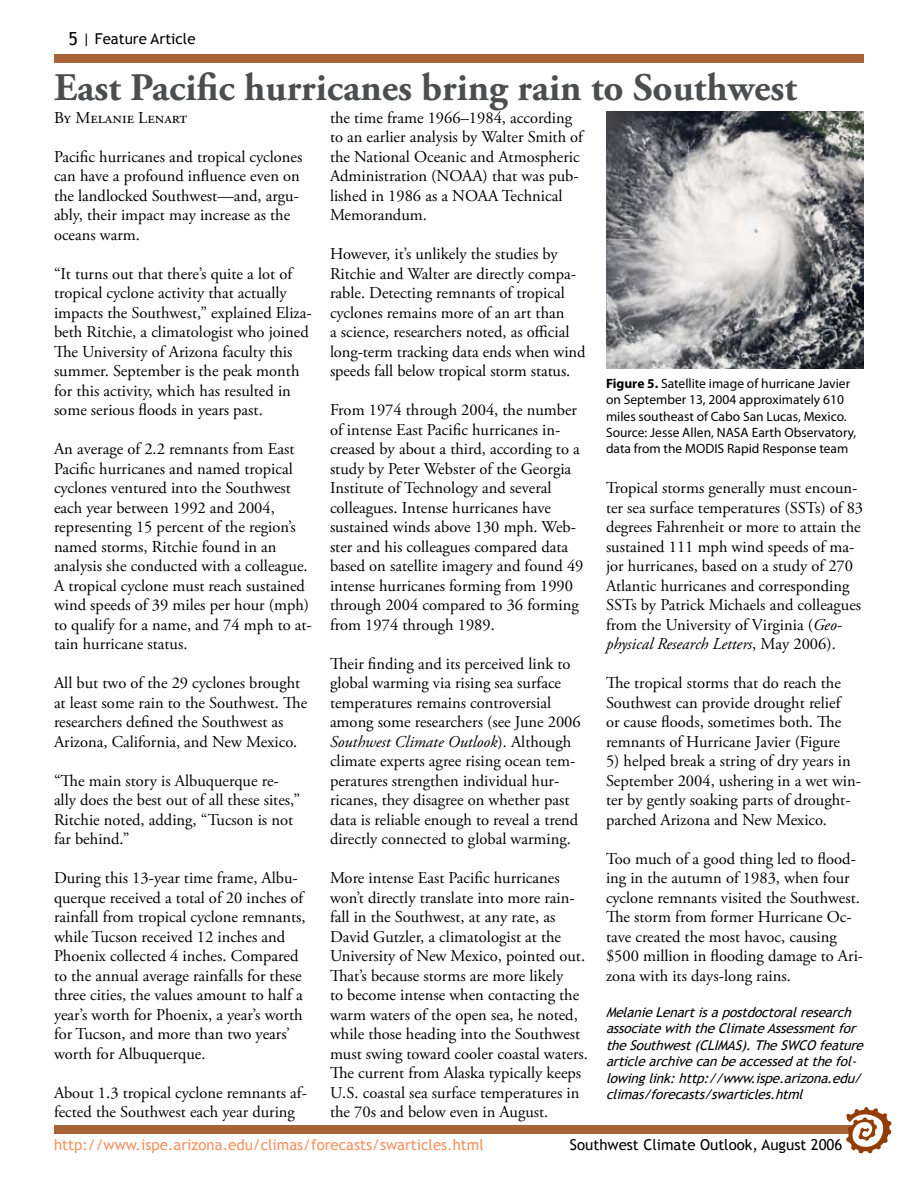
<style>
.page{position:relative;width:918px;height:1188px;background:#fff}
.page>*{position:absolute;margin:0;border:0;box-sizing:border-box;transform-origin:0 0}
.t1{font:700 39px "Adobe Garamond Pro";color:#4c4d4f}
.t2{font:16.5px/19.5px "Adobe Garamond Pro";color:#000}
.t3{font:15px "Trebuchet MS";color:#f6905d}
.t4{font:15px "Trebuchet MS";color:#000}
.t5{font:italic 13.5px/16.5px "Trebuchet MS";color:#000}
.t6{font:13.5px/16.2px "Myriad Pro";color:#000}
.s1{font-style:italic}
.s2{font-weight:700}
</style>
<div class="page">
<div style="left:55px;top:1126px;width:808px;height:7px;background:#a86338"></div>
<div style="left:54px;top:1125px;width:810px;height:9px;border:2px solid #a86338"></div>
<svg style="left:846px;top:1107px;width:46px;height:46px"></svg>
<div style="left:55px;top:55px;width:808px;height:7px;background:#a86338"></div>
<div style="left:54px;top:54px;width:810px;height:9px;border:2px solid #a86338"></div>
<img style="left:606px;top:111px;width:258px;height:258px">
<p class="t4" style="left:82px;top:30px;width:115px">| Feature Article</p>
<h1 class="t1" style="left:54px;top:65px;width:745px">East Pacific hurricanes bring rain to Southwest</h1>
<p class="t2" style="left:54px;top:109px;width:135px">By Melanie Lenart</p>
<p class="t2" style="left:54px;top:148px;width:250px">Pacific hurricanes and tropical cyclones can have a profound influence even on the landlocked Southwest—and, argu&shy;ably, their impact may increase as the oceans warm.</p>
<p class="t2" style="left:54px;top:265px;width:259px">“It turns out that there’s quite a lot of tropical cyclone activity that actually impacts the Southwest,” explained Eliza&shy;beth Ritchie, a climatologist who joined The University of Arizona faculty this summer. September is the peak month for this activity, which has resulted in some serious floods in years past.</p>
<p class="t2" style="left:54px;top:440px;width:259px">An average of 2.2 remnants from East Pacific hurricanes and named tropical cyclones ventured into the Southwest each year between 1992 and 2004, representing 15 percent of the region’s named storms, Ritchie found in an analysis she conducted with a colleague.<br>A tropical cyclone must reach sustained wind speeds of 39 miles per hour (mph) to qualify for a name, and 74 mph to at&shy;tain hurricane status.</p>
<p class="t2" style="left:54px;top:674px;width:255px">All but two of the 29 cyclones brought at least some rain to the Southwest. The researchers defined the Southwest as Arizona, California, and New Mexico.</p>
<p class="t2" style="left:54px;top:772px;width:248px">“The main story is Albuquerque re&shy;ally does the best out of all these sites,”<br>Ritchie noted, adding, “Tucson is not far behind.”</p>
<p class="t2" style="left:54px;top:869px;width:253px">During this 13-year time frame, Albu&shy;querque received a total of 20 inches of rainfall from tropical cyclone remnants, while Tucson received 12 inches and Phoenix collected 4 inches. Compared to the annual average rainfalls for these three cities, the values amount to half a year’s worth for Phoenix, a year’s worth for Tucson, and more than two years’ worth for Albuquerque.</p>
<p class="t2" style="left:54px;top:1084px;width:254px">About 1.3 tropical cyclone remnants af&shy;fected the Southwest each year during</p>
<p class="t2" style="left:330px;top:109px;width:256px">the time frame 1966–1984, according to an earlier analysis by Walter Smith of the National Oceanic and Atmospheric<br>Administration (NOAA) that was pub&shy;lished in 1986 as a NOAA Technical<br>Memorandum.</p>
<p class="t2" style="left:330px;top:245px;width:257px">However, it’s unlikely the studies by Ritchie and Walter are directly compa&shy;rable. Detecting remnants of tropical cyclones remains more of an art than<br>a science, researchers noted, as official long-term tracking data ends when wind speeds fall below tropical storm status.</p>
<p class="t2" style="left:330px;top:401px;width:255px">From 1974 through 2004, the number of intense East Pacific hurricanes in&shy;creased by about a third, according to a study by Peter Webster of the Georgia Institute of Technology and several colleagues. Intense hurricanes have sustained winds above 130 mph. Web&shy;ster and his colleagues compared data based on satellite imagery and found 49 intense hurricanes forming from 1990 through 2004 compared to 36 forming from 1974 through 1989.</p>
<p class="t2" style="left:330px;top:655px;width:252px">Their finding and its perceived link to global warming via rising sea surface temperatures remains controversial among some researchers (see June 2006<br><span class="s1">Southwest Climate Outlook</span>). Although climate experts agree rising ocean tem&shy;peratures strengthen individual hur&shy;ricanes, they disagree on whether past data is reliable enough to reveal a trend directly connected to global warming.</p>
<p class="t2" style="left:330px;top:869px;width:260px">More intense East Pacific hurricanes won’t directly translate into more rain&shy;fall in the Southwest, at any rate, as David Gutzler, a climatologist at the University of New Mexico, pointed out.<br>That’s because storms are more likely<br>to become intense when contacting the warm waters of the open sea, he noted, while those heading into the Southwest must swing toward cooler coastal waters.<br>The current from Alaska typically keeps U.S. coastal sea surface temperatures in the 70s and below even in August.</p>
<p class="t6" style="left:606px;top:375px;width:252px"><span class="s2">Figure 5.</span> Satellite image of hurricane Javier on September 13, 2004 approximately 610 miles southeast of Cabo San Lucas, Mexico.<br>Source: Jesse Allen, NASA Earth Observatory, data from the MODIS Rapid Response team</p>
<p class="t2" style="left:606px;top:479px;width:259px">Tropical storms generally must encoun&shy;ter sea surface temperatures (SSTs) of 83 degrees Fahrenheit or more to attain the sustained 111 mph wind speeds of ma&shy;jor hurricanes, based on a study of 270<br>Atlantic hurricanes and corresponding SSTs by Patrick Michaels and colleagues from the University of Virginia (<span class="s1">Geo&shy;physical Research Letters</span>, May 2006).</p>
<p class="t2" style="left:606px;top:674px;width:238px;text-align:justify">The tropical storms that do reach the Southwest can provide drought relief or cause floods, sometimes both. The remnants of Hurricane Javier (Figure</p>
<p class="t2" style="left:606px;top:752px;width:257px">5) helped break a string of dry years in September 2004, ushering in a wet win&shy;ter by gently soaking parts of drought&shy;parched Arizona and New Mexico.</p>
<p class="t2" style="left:606px;top:850px;width:259px">Too much of a good thing led to flood&shy;ing in the autumn of 1983, when four cyclone remnants visited the Southwest.<br>The storm from former Hurricane Oc&shy;tave created the most havoc, causing $500 million in flooding damage to Ari&shy;zona with its days-long rains.</p>
<p class="t5" style="left:606px;top:1004px;width:263px">MelanieLenartisapostdoctoralresearch associatewiththeClimateAssessmentfor theSouthwest(CLIMAS).TheSWCO feature articlearchivecanbeaccessedatthefol&shy;lowinglink:http://www.ispe.arizona.edu/ climas/forecasts/swarticles.html</p>
<p class="t3" style="left:54px;top:1135px;width:431px">http://www.ispe.arizona.edu/climas/forecasts/swarticles.html</p>
<p class="t4" style="left:570px;top:1135px;width:274px">Southwest Climate Outlook, August 2006</p>
</div>
